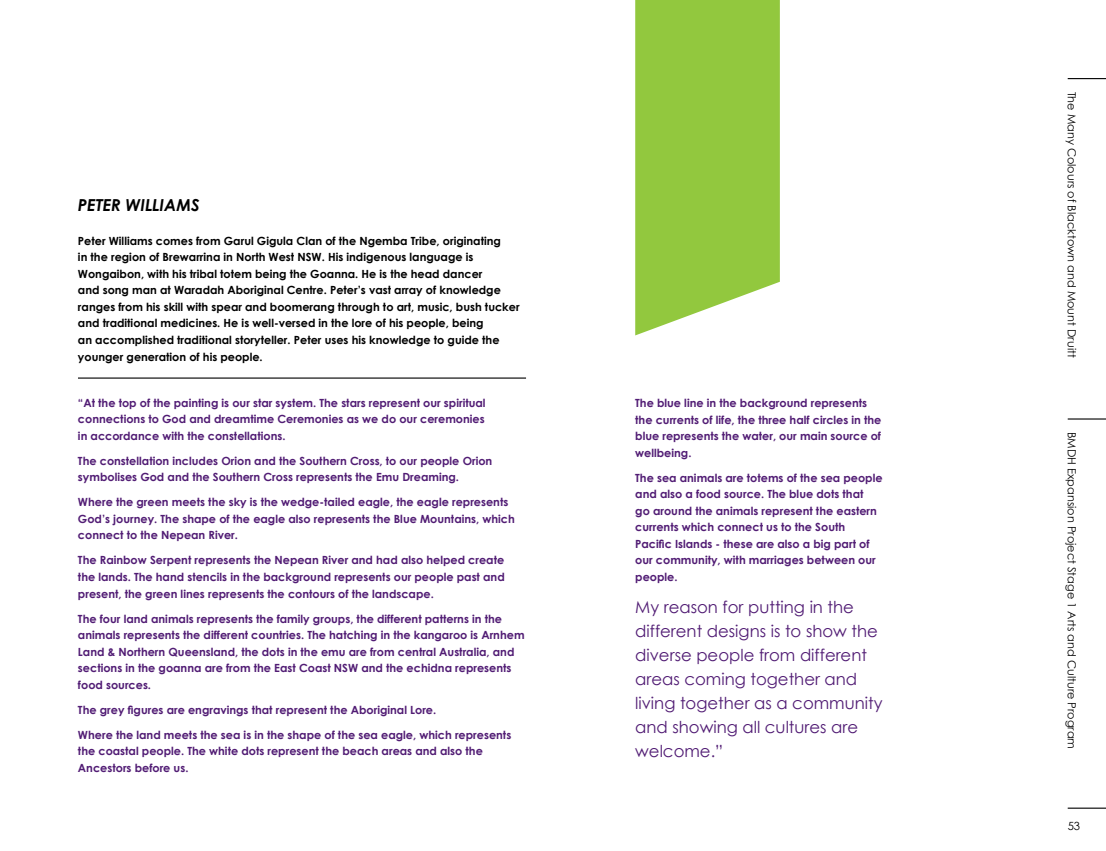
<style>
.page{position:relative;width:1106px;height:851px;background:#fff}
.page>*{position:absolute;margin:0;border:0;box-sizing:border-box;transform-origin:0 0}
.t1{font:16.5px/24px "Century Gothic";color:#511c74}
.t2{font:italic 700 16.5px "Century Gothic";color:#000}
.t3{font:700 11.25px/16.5px "Century Gothic";color:#511c74}
.t4{font:700 11.25px/16.5px "Century Gothic";color:#000}
.t5{font:11.25px "Century Gothic";color:#000}
</style>
<div class="page">
<hr style="left:1067px;top:807px;width:39px;height:1px;background:#000">
<hr style="left:1067px;top:78px;width:39px;height:1px;background:#000">
<hr style="left:1067px;top:418px;width:39px;height:1px;background:#000">
<hr style="left:78px;top:377px;width:448px;height:1px;background:#000">
<svg style="left:635px;top:0;width:145px;height:335px;background:#9acc4d"></svg>
<h1 class="t2" style="left:78px;top:195px;width:111px">PETER WILLIAMS</h1>
<p class="t4" style="left:78px;top:232px;width:443px">Peter Williams comes from Garul Gigula Clan of the Ngemba Tribe, originating<br>in the region of Brewarrina in North West NSW. His indigenous language is Wongaibon, with his tribal totem being the Goanna. He is the head dancer<br>and song man at Waradah Aboriginal Centre. Peter’s vast array of knowledge ranges from his skill with spear and boomerang through to art, music, bush tucker and traditional medicines. He is well-versed in the lore of his people, being<br>an accomplished traditional storyteller. Peter uses his knowledge to guide the younger generation of his people.</p>
<p class="t3" style="left:78px;top:394px;width:409px;text-align:justify">“At the top of the painting is our star system. The stars represent our spiritual connections to God and dreamtime Ceremonies as we do our ceremonies in accordance with the constellations.</p>
<p class="t3" style="left:78px;top:452px;width:416px">The constellation includes Orion and the Southern Cross, to our people Orion symbolises God and the Southern Cross represents the Emu Dreaming.</p>
<p class="t3" style="left:78px;top:493px;width:438px">Where the green meets the sky is the wedge-tailed eagle, the eagle represents<br>God’s journey. The shape of the eagle also represents the Blue Mountains, which connect to the Nepean River.</p>
<p class="t3" style="left:78px;top:551px;width:428px;text-align:justify">The Rainbow Serpent represents the Nepean River and had also helped create the lands. The hand stencils in the background represents our people past and present, the green lines represents the contours of the landscape.</p>
<p class="t3" style="left:78px;top:609px;width:448px">The four land animals represents the family groups, the different patterns in the animals represents the different countries. The hatching in the kangaroo is Arnhem Land &amp; Northern Queensland, the dots in the emu are from central Australia, and sections in the goanna are from the East Coast NSW and the echidna represents food sources.</p>
<p class="t3" style="left:78px;top:701px;width:360px">The grey figures are engravings that represent the Aboriginal Lore.</p>
<p class="t3" style="left:78px;top:726px;width:435px">Where the land meets the sea is in the shape of the sea eagle, which represents the coastal people. The white dots represent the beach areas and also the<br>Ancestors before us.</p>
<p class="t3" style="left:635px;top:394px;width:248px">The blue line in the background represents the currents of life, the three half circles in the blue represents the water, our main source of wellbeing.</p>
<p class="t3" style="left:635px;top:469px;width:249px">The sea animals are totems of the sea people and also a food source. The blue dots that<br>go around the animals represent the eastern currents which connect us to the South Pacific Islands - these are also a big part of our community, with marriages between our people.</p>
<h1 class="t1" style="left:635px;top:595px;width:249px">My reason for putting in the different designs is to show the diverse people from different areas coming together and living together as a community and showing all cultures are welcome.”</h1>
<p class="t5" style="left:1078px;top:91px;width:267px;rotate:90deg">The Many Colours of Blacktown and Mount Druitt</p>
<p class="t5" style="left:1078px;top:432px;width:318px;rotate:90deg">BMDH Expansion Project Stage 1 Arts and Culture Program</p>
<p class="t5" style="left:1067px;top:818px;width:14px">53</p>
</div>
